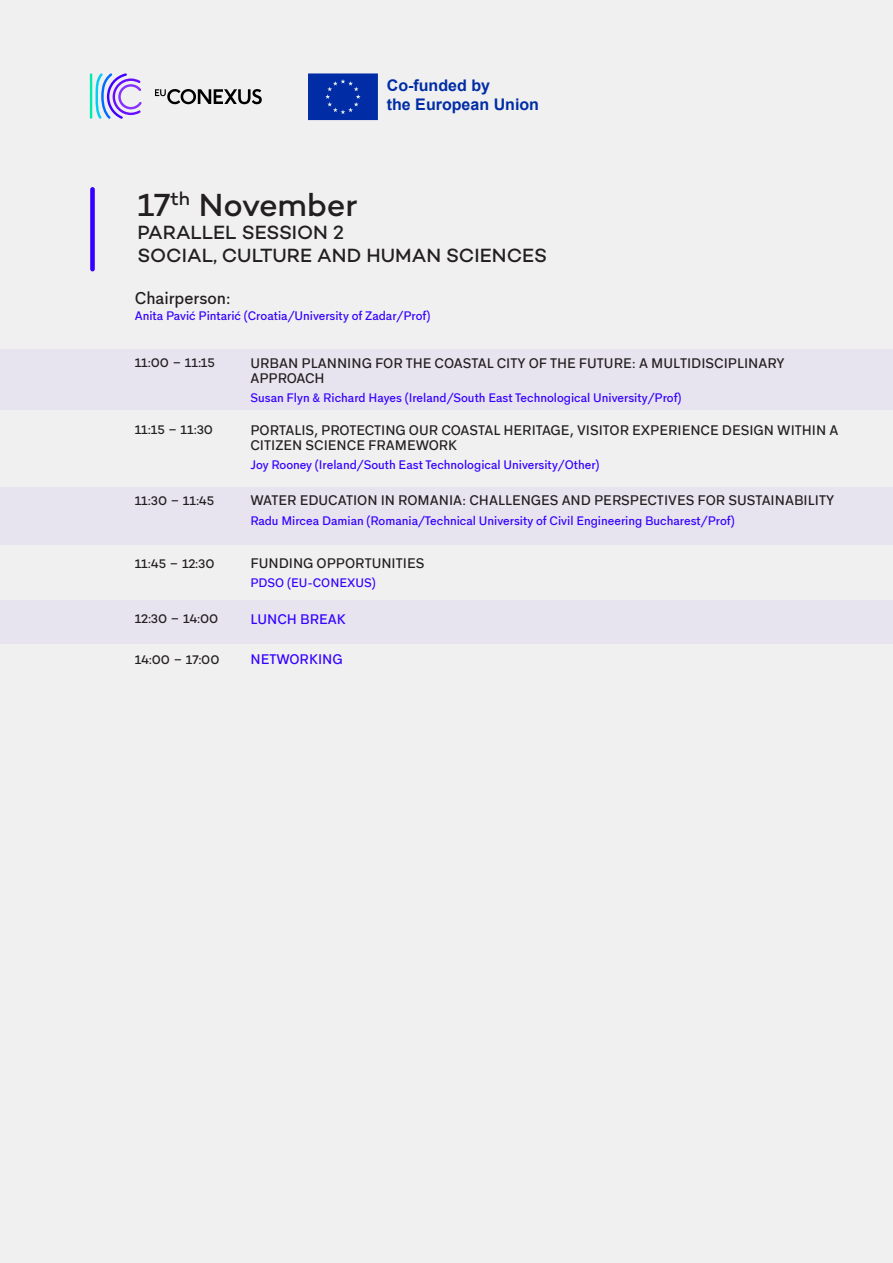
<style>
.page{position:relative;width:893px;height:1263px;background:#f0f0f0}
.page>*{position:absolute;margin:0;border:0;box-sizing:border-box;transform-origin:0 0}
.t1{font:500 32.55px "Campton";letter-spacing:-.005em;color:#231f20}
.t2{font:500 19.5px/23.4px "Campton";color:#231f20}
.t3{font:500 16.5px "Grantipo";color:#231f20}
.t4{font:700 16.05px/19.2px "Arial";color:#002da6}
.t5{font:500 13.5px/15px "Grantipo";color:#231f20}
.t6{font:500 13.5px "Grantipo";color:#3400ff}
.t7{font:500 12.75px "Campton";color:#231f20}
.t8{font:500 12px "Grantipo";color:#3400ff}
</style>
<div class="page">
<div style="left:0;top:349px;width:893px;height:61px;background:#e7e4f0"></div>
<div style="left:0;top:488px;width:893px;height:57px;background:#e7e4f0"></div>
<div style="left:0;top:600px;width:893px;height:43px;background:#e7e4f0"></div>
<div style="left:90px;top:187px;width:5px;height:84px;background:#3400ff;border-radius:2px"></div>
<svg style="left:96px;top:73px;width:46px;height:46px"></svg>
<hr style="left:90px;top:73px;width:2px;height:46px;background:#00ebac">
<svg style="left:155px;top:89px;width:107px;height:15px"></svg>
<svg style="left:308px;top:73px;width:70px;height:47px"></svg>
<h3 class="t4" style="left:387px;top:76px;width:154px">Co-funded by<br>the European Union</h3>
<h1 class="t1" style="left:138px;top:184px;width:222px">17<sup>th</sup> November</h1>
<h2 class="t2" style="left:138px;top:220px;width:411px">PARALLEL SESSION 2<br>SOCIAL, CULTURE AND HUMAN SCIENCES</h2>
<h3 class="t3" style="left:135px;top:284px;width:98px">Chairperson:</h3>
<p class="t8" style="left:135px;top:306px;width:297px">Anita Pavić Pintarić (Croatia/University of Zadar/Prof)</p>
<p class="t7" style="left:135px;top:354px;width:82px">11:00 – 11:15</p>
<p class="t5" style="left:250px;top:354px;width:536px">URBAN PLANNING FOR THE COASTAL CITY OF THE FUTURE: A MULTIDISCIPLINARY<br>APPROACH</p>
<p class="t8" style="left:250px;top:388px;width:433px">Susan Flyn &amp; Richard Hayes (Ireland/South East Technological University/Prof)</p>
<p class="t7" style="left:135px;top:422px;width:80px">11:15 – 11:30</p>
<p class="t5" style="left:250px;top:421px;width:589px">PORTALIS, PROTECTING OUR COASTAL HERITAGE, VISITOR EXPERIENCE DESIGN WITHIN A<br>CITIZEN SCIENCE FRAMEWORK</p>
<p class="t8" style="left:250px;top:455px;width:351px">Joy Rooney (Ireland/South East Technological University/Other)</p>
<p class="t5" style="left:250px;top:492px;width:585px">WATER EDUCATION IN ROMANIA: CHALLENGES AND PERSPECTIVES FOR SUSTAINABILITY</p>
<p class="t8" style="left:250px;top:511px;width:486px">Radu Mircea Damian (Romania/Technical University of Civil Engineering Bucharest/Prof)</p>
<p class="t7" style="left:135px;top:492px;width:81px">11:30 – 11:45</p>
<p class="t7" style="left:135px;top:555px;width:81px">11:45 – 12:30</p>
<p class="t5" style="left:250px;top:554px;width:175px">FUNDING OPPORTUNITIES</p>
<p class="t8" style="left:250px;top:573px;width:127px">PDSO (EU-CONEXUS)</p>
<p class="t7" style="left:135px;top:611px;width:85px">12:30 – 14:00</p>
<p class="t6" style="left:250px;top:608px;width:97px">LUNCH BREAK</p>
<p class="t7" style="left:135px;top:652px;width:86px">14:00 – 17:00</p>
<p class="t6" style="left:250px;top:648px;width:94px">NETWORKING</p>
</div>
